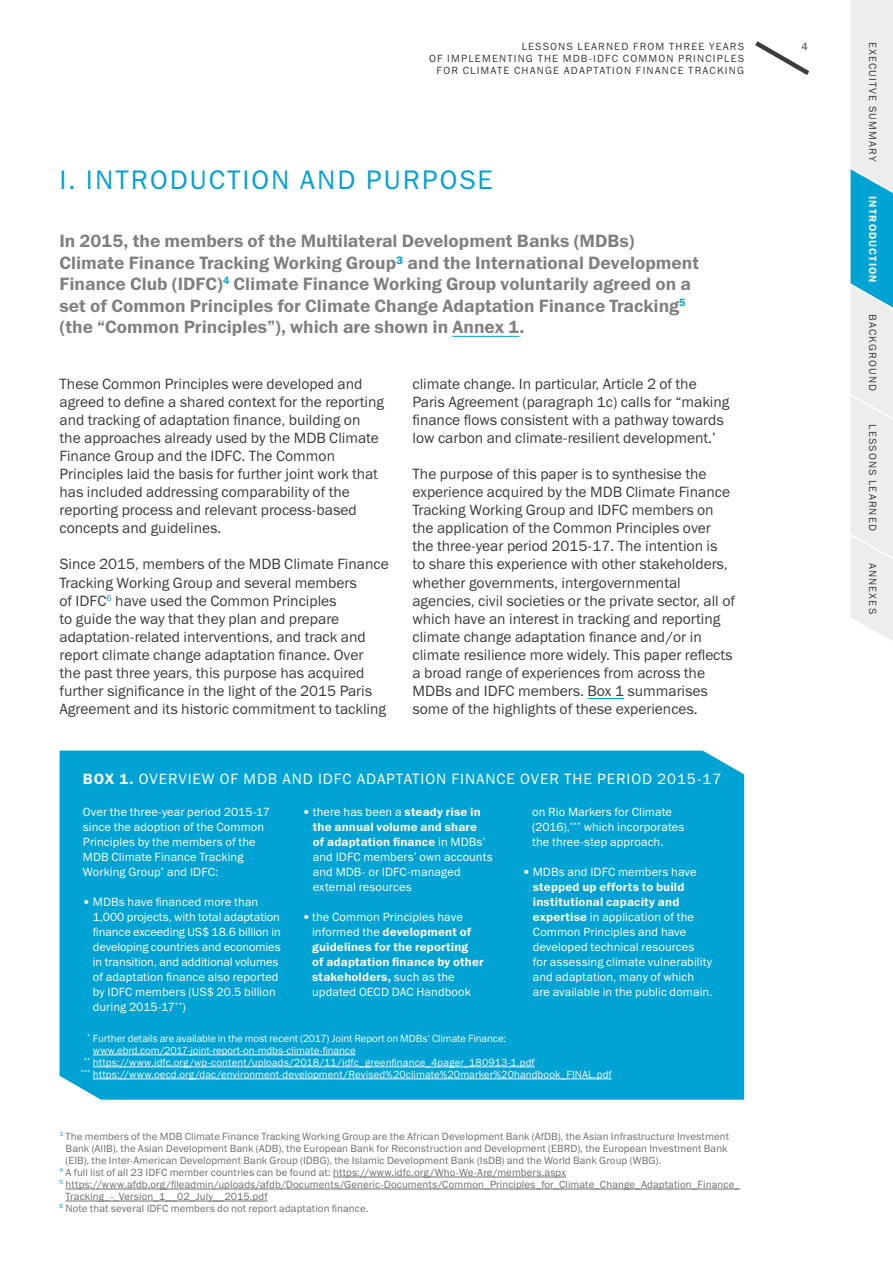
<style>
.page{position:relative;width:893px;height:1263px;background:#fff}
.page>*{position:absolute;margin:0;border:0;box-sizing:border-box;transform-origin:0 0}
.t1{font:27px "Franklin Gothic Book ITC";letter-spacing:.075em;color:#00a3d3}
.t2{font:18px/21.6px "Franklin Gothic Demi ITC";color:#818080}
.t3{font:15px/18px "Franklin Gothic Book ITC";color:#3c3c3b}
.t4{font:15px "Franklin Gothic Book ITC";letter-spacing:.06em;color:#fff}
.t5{font:12px/15px "Franklin Gothic Book ITC";letter-spacing:.005em;color:#fff}
.t6{font:12px/15px "Franklin Gothic Demi ITC";letter-spacing:.015em;color:#fff}
.t7{font:10.5px "Franklin Gothic Book ITC";letter-spacing:.01em;color:#706f6f}
.t8{font:10.5px "Franklin Gothic Book ITC";letter-spacing:.005em;color:#f9f9f9}
.t9{font:10.5px/12px "Franklin Gothic Book ITC";letter-spacing:.11em;color:#3c3c3b;text-align:right}
.t10{font:10.5px "Franklin Gothic Demi ITC";letter-spacing:.11em;color:#fff}
.s1{color:#00a3d3}
.s2{font-family:"Franklin Gothic Demi ITC"}
.s3{font-family:"Franklin Gothic Book ITC"}
</style>
<div class="page">
<svg style="left:850px;top:0;width:43px;height:641px;background:#c4e0e9"></svg>
<svg style="left:755px;top:41px;width:55px;height:34px"></svg>
<div style="left:60px;top:750px;width:684px;height:350px;background:#00a3d3"></div>
<hr style="left:452px;top:336px;width:67px;height:1px;background:#00a3d3">
<hr style="left:587px;top:698px;width:37px;height:1px;background:#00a3d3">
<hr style="left:333px;top:1177px;width:233px;height:1px;background:#706f6f">
<hr style="left:66px;top:1189px;width:674px;height:1px;background:#706f6f">
<hr style="left:66px;top:1201px;width:202px;height:1px;background:#706f6f">
<hr style="left:93px;top:1054px;width:263px;height:1px;background:#f9f9f9">
<hr style="left:93px;top:1066px;width:442px;height:1px;background:#f9f9f9">
<hr style="left:93px;top:1078px;width:519px;height:1px;background:#f9f9f9">
<p class="t9" style="left:522px;top:40px;width:224px">LESSONS LEARNED FROM THREE YEARS</p>
<p class="t9" style="left:802px;top:40px;width:8px">4</p>
<p class="t9" style="left:429px;top:52px;width:317px">OF IMPLEMENTING THE MDB-IDFC COMMON PRINCIPLES<br>FOR CLIMATE CHANGE ADAPTATION FINANCE TRACKING</p>
<h1 class="t1" style="left:60px;top:162px;width:435px">I. INTRODUCTION AND PURPOSE</h1>
<p class="t2" style="left:60px;top:230px;width:641px">In 2015, the members of the Multilateral Development Banks (MDBs)<br>Climate Finance Tracking Working Group<span class="s1">³</span> and the International Development Finance Club (IDFC)<sup>4</sup> Climate Finance Working Group voluntarily agreed on a set of Common Principles for Climate Change Adaptation Finance Tracking<sup>5 </sup>(the “Common Principles”), which are shown in Annex 1.</p>
<p class="t3" style="left:60px;top:375px;width:326px">These Common Principles were developed and agreed to define a shared context for the reporting and tracking of adaptation finance, building on the approaches already used by the MDB Climate Finance Group and the IDFC. The Common Principles laid the basis for further joint work that has included addressing comparability of the reporting process and relevant process-based concepts and guidelines.</p>
<p class="t3" style="left:60px;top:555px;width:331px">Since 2015, members of the MDB Climate Finance Tracking Working Group and several members<br>of IDFC<sup>6</sup> have used the Common Principles<br>to guide the way that they plan and prepare adaptation-related interventions, and track and report climate change adaptation finance. Over<br>the past three years, this purpose has acquired further significance in the light of the 2015 Paris Agreement and its historic commitment to tackling</p>
<p class="t3" style="left:412px;top:375px;width:319px">climate change. In particular, Article 2 of the Paris Agreement (paragraph 1c) calls for “making finance flows consistent with a pathway towards low carbon and climate-resilient development.’</p>
<p class="t3" style="left:412px;top:465px;width:324px">The purpose of this paper is to synthesise the experience acquired by the MDB Climate Finance Tracking Working Group and IDFC members on the application of the Common Principles over the three-year period 2015-17. The intention is<br>to share this experience with other stakeholders, whether governments, intergovernmental agencies, civil societies or the private sector, all of which have an interest in tracking and reporting climate change adaptation finance and/or in climate resilience more widely. This paper reflects a broad range of experiences from across the MDBs and IDFC members. Box 1 summarises some of the highlights of these experiences.</p>
<p class="t4" style="left:83px;top:769px;width:640px"><span class="s2">BOX 1.</span> OVERVIEW OF MDB AND IDFC ADAPTATION FINANCE OVER THE PERIOD 2015-17</p>
<p class="t5" style="left:83px;top:804px;width:189px">Over the three-year period 2015-17 since the adoption of the Common<br>Principles by the members of the<br>MDB Climate Finance Tracking<br>Working Group<sup>*</sup> and IDFC:</p>
<p class="t5" style="left:93px;top:894px;width:189px;text-indent:-10px">• MDBs have financed more than 1,000 projects, with total adaptation finance exceeding US$ 18.6 billion in developing countries and economies in transition, and additional volumes of adaptation finance also reported by IDFC members (US$ 20.5 billion during 2015-17<sup>**</sup>)</p>
<p class="t5" style="left:532px;top:804px;width:154px">on Rio Markers for Climate (2016),<sup>***</sup> which incorporates the three-step approach.</p>
<p class="t5" style="left:523px;top:864px;width:175px">• MDBs and IDFC members have</p>
<p class="t6" style="left:533px;top:880px;width:153px">stepped up efforts to build institutional capacity and</p>
<p class="t5" style="left:533px;top:909px;width:181px"><span class="s2">expertise</span> in application of the<br>Common Principles and have developed technical resources<br>for assessing climate vulnerability and adaptation, many of which are available in the public domain.</p>
<p class="t5" style="left:303px;top:804px;width:179px">• there has been a <span class="s2">steady rise in</span></p>
<p class="t6" style="left:313px;top:820px;width:174px">the annual volume and share of adaptation finance <span class="s3">in MDBs’</span></p>
<p class="t5" style="left:313px;top:849px;width:181px">and IDFC members’ own accounts and MDB- or IDFC-managed external resources</p>
<p class="t5" style="left:303px;top:909px;width:161px">• the Common Principles have</p>
<p class="t6" style="left:312px;top:925px;width:173px"><span class="s3">informed the</span> development of guidelines for the reporting<br>of adaptation finance by other stakeholders, <span class="s3">such as the</span></p>
<p class="t5" style="left:312px;top:984px;width:160px">updated OECD DAC Handbook</p>
<p class="t8" style="left:87px;top:1031px;width:420px"><sup>*</sup> Further details are available in the most recent (2017) Joint Report on MDBs’ Climate Finance:</p>
<p class="t8" style="left:93px;top:1043px;width:264px">www.ebrd.com/2017-joint-report-on-mdbs-climate-finance</p>
<p class="t8" style="left:84px;top:1055px;width:453px"><sup>**</sup> https://www.idfc.org/wp-content/uploads/2018/11/idfc_greenfinance_4pager_180913-1.pdf</p>
<p class="t8" style="left:80px;top:1067px;width:533px"><sup>***</sup> https://www.oecd.org/dac/environment-development/Revised%20climate%20marker%20handbook_FINAL.pdf</p>
<p class="t7" style="left:60px;top:1129px;width:671px"><sup>3</sup> The members of the MDB Climate Finance Tracking Working Group are the African Development Bank (AfDB), the Asian Infrastructure Investment</p>
<p class="t7" style="left:66px;top:1141px;width:664px">Bank (AIIB), the Asian Development Bank (ADB), the European Bank for Reconstruction and Development (EBRD), the European Investment Bank</p>
<p class="t7" style="left:66px;top:1153px;width:597px">(EIB), the Inter-American Development Bank Group (IDBG), the Islamic Development Bank (IsDB) and the World Bank Group (WBG).</p>
<p class="t7" style="left:60px;top:1165px;width:508px"><sup>4</sup> A full list of all 23 IDFC member countries can be found at: https://www.idfc.org/Who-We-Are/members.aspx</p>
<p class="t7" style="left:60px;top:1177px;width:682px"><sup>5</sup> https://www.afdb.org/fileadmin/uploads/afdb/Documents/Generic-Documents/Common_Principles_for_Climate_Change_Adaptation_Finance_</p>
<p class="t7" style="left:66px;top:1189px;width:203px">Tracking_-_Version_1__02_July__2015.pdf</p>
<p class="t7" style="left:60px;top:1201px;width:311px"><sup>6</sup> Note that several IDFC members do not report adaptation finance.</p>
<p class="t9" style="left:879px;top:42px;width:122px;rotate:90deg">EXECUITVE SUMMARY</p>
<p class="t10" style="left:879px;top:196px;width:88px;rotate:90deg">INTRODUCTION</p>
<p class="t9" style="left:879px;top:314px;width:79px;rotate:90deg">BACKGROUND</p>
<p class="t9" style="left:879px;top:424px;width:108px;rotate:90deg">LESSONS LEARNED</p>
<p class="t9" style="left:879px;top:563px;width:53px;rotate:90deg">ANNEXES</p>
</div>
